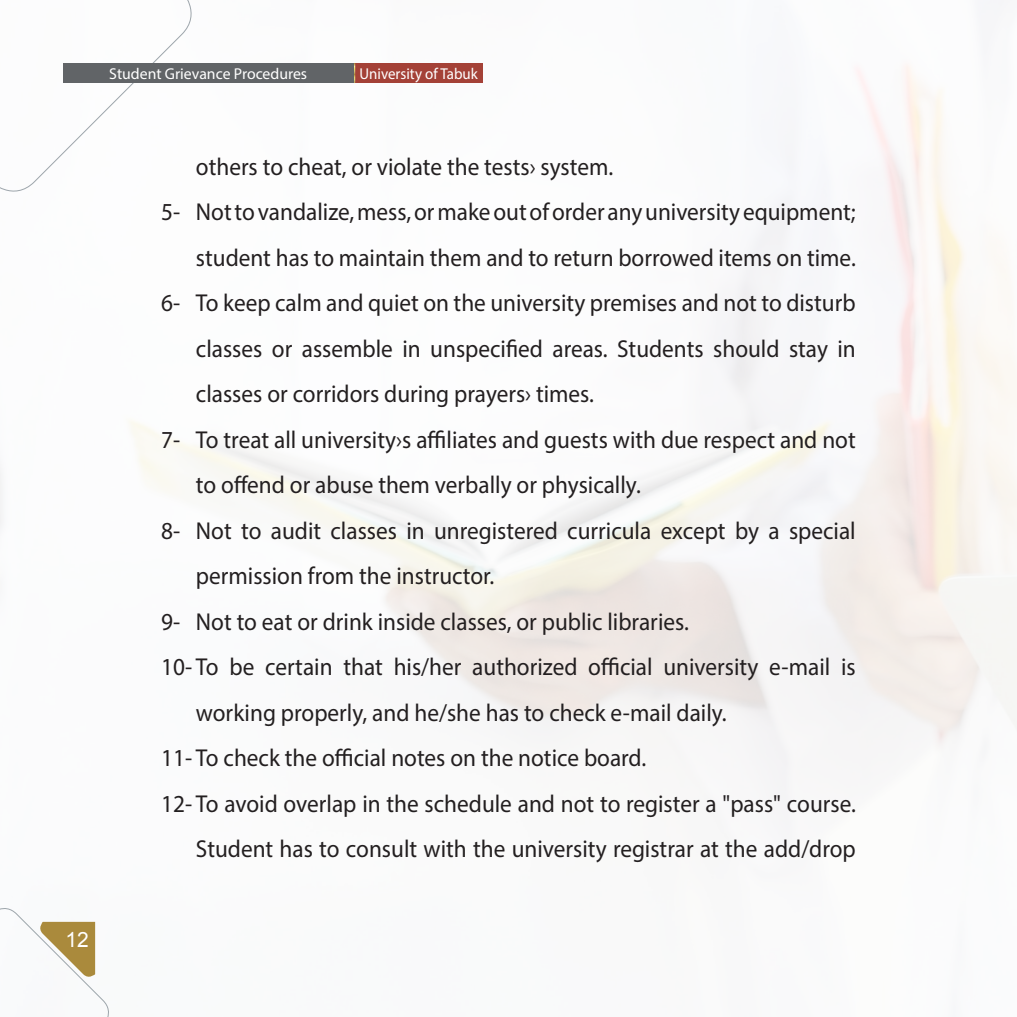
<style>
.page{position:relative;width:1017px;height:1017px;background:#fff}
.page>*{position:absolute;margin:0;border:0;box-sizing:border-box;transform-origin:0 0}
.t1{font:24.5px/45.5px "Myriad Pro";color:#231f20;scale:.95 1}
.t2{font:21px "Arial";color:#fff}
.t3{font:15.75px "Myriad Pro";color:#fff}
.t4{font:15.75px "Myriad Pro";color:#fff;scale:.95 1}
</style>
<div class="page">
<img style="left:204px;top:63px;width:813px;height:757px">
<svg style="left:0;top:0;width:204px;height:528px"></svg>
<div style="left:355px;top:63px;width:127px;height:20px;background:#a44137"></div>
<hr style="left:353px;top:63px;width:2px;height:20px;background:#fff">
<svg style="left:0;top:908px;width:109px;height:109px"></svg>
<div style="left:63px;top:63px;width:290px;height:20px;background:#616467"></div>
<p class="t3" style="left:109px;top:64px;width:199px">Student Grievance Procedures</p>
<p class="t4" style="left:360px;top:64px;width:126px">University of Tabuk</p>
<p class="t2" style="left:65px;top:926px;width:25px">12</p>
<p class="t1" style="left:196px;top:143px;width:441px">others to cheat, or violate the tests› system.</p>
<p class="t1" style="left:161px;top:189px;width:733px;text-align:right">5- Not to vandalize, mess, or make out of order any university equipment; student has to maintain them and to return borrowed items on time.</p>
<p class="t1" style="left:196px;top:280px;width:696px;text-align:justify;text-indent:-35px">6- To keep calm and quiet on the university premises and not to disturb classes or assemble in unspecified areas. Students should stay in classes or corridors during prayers› times.</p>
<p class="t1" style="left:196px;top:416px;width:696px;text-indent:-35px">7- To treat all university›s affiliates and guests with due respect and not to offend or abuse them verbally or physically.</p>
<p class="t1" style="left:196px;top:507px;width:696px;text-indent:-35px">8- Not to audit classes in unregistered curricula except by a special permission from the instructor.</p>
<p class="t1" style="left:161px;top:598px;width:557px">9- Not to eat or drink inside classes, or public libraries.</p>
<p class="t1" style="left:196px;top:644px;width:696px;text-indent:-35px">10- To be certain that his/her authorized official university e-mail is working properly, and he/she has to check e-mail daily.</p>
<p class="t1" style="left:161px;top:735px;width:512px">11- To check the official notes on the notice board.</p>
<p class="t1" style="left:161px;top:780px;width:733px;text-align:right">12- To avoid overlap in the schedule and not to register a "pass" course.<br>Student has to consult with the university registrar at the add/drop</p>
</div>
